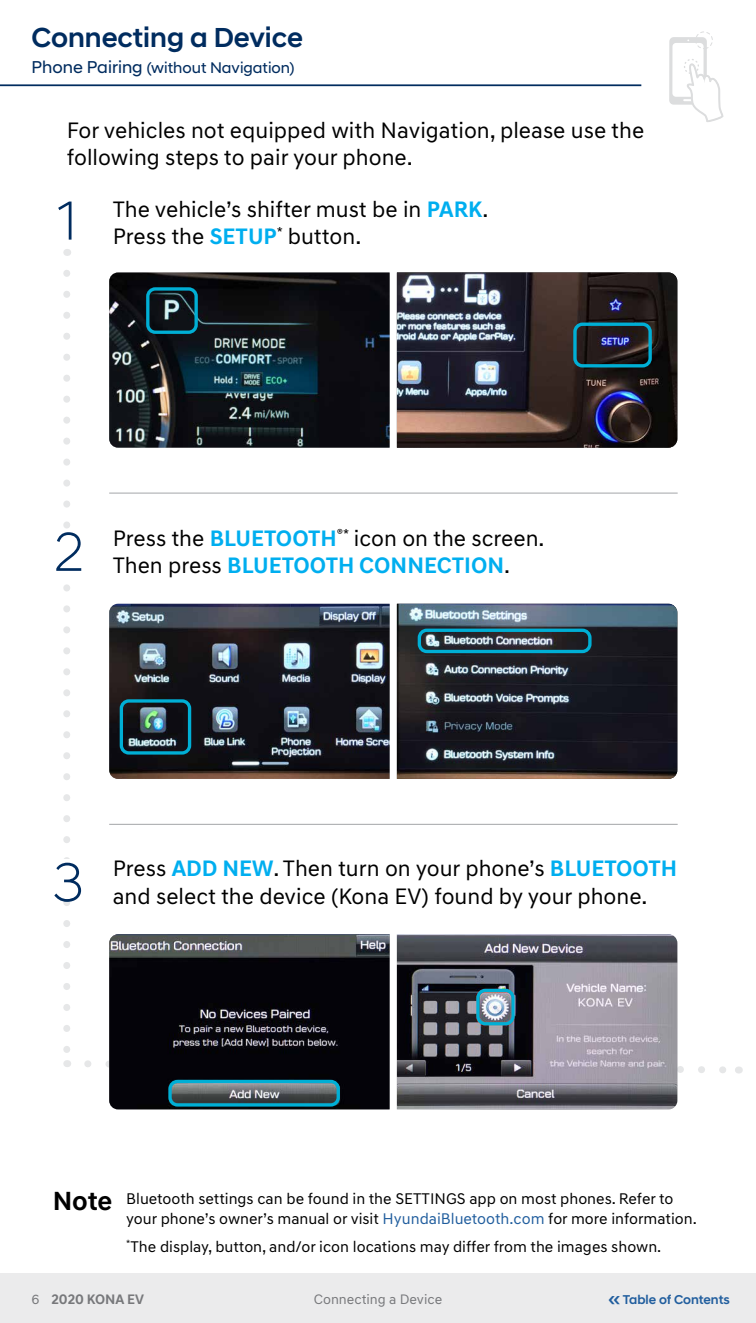
<style>
.page{position:relative;width:756px;height:1323px;background:#fff}
.page>*{position:absolute;margin:0;border:0;box-sizing:border-box;transform-origin:0 0}
.t1{font:300 56px "Hyundai Sans Head";color:#002c5f}
.t2{font:500 28px "Hyundai Sans Head";color:#002c5f}
.t3{font:22.75px/27.3px "Hyundai Sans Text";color:#000}
.t4{font:19.25px "Hyundai Sans Text";color:#000}
.t5{font:15.75px/19.2px "Hyundai Sans Text";color:#000}
.t6{font:15.75px "Hyundai Sans Head";color:#002c5f}
.t7{font:14px "Hyundai Sans Text";color:#77787b}
.t8{font:700 14px "Hyundai Sans Text";color:#77787b}
.t9{font:500 12.95px "Hyundai Sans Head";letter-spacing:-.005em;color:#215e9e}
.s1{font-size:17.5px}
.s2{font-weight:700;color:#00aeef}
.s3{font-weight:700;font-size:26.78px}
.s4{color:#215e9e}
.s5{font-weight:400}
.s6{font-size:19.6px}
</style>
<div class="page">
<div style="left:0;top:1274px;width:756px;height:49px;background:#ebebec"></div>
<hr style="left:0;top:84px;width:641px;height:2px;background:#002c5f">
<svg style="left:669px;top:31px;width:55px;height:91px"></svg>
<img style="left:109px;top:273px;width:281px;height:175px">
<svg style="left:63px;top:273px;width:7px;height:780px"></svg>
<svg style="left:84px;top:1057px;width:655px;height:20px"></svg>
<hr style="left:109px;top:824px;width:569px;height:1px;background:#a3a5a8">
<hr style="left:109px;top:493px;width:569px;height:1px;background:#a3a5a8">
<div style="left:146px;top:287px;width:52px;height:47px;border:3px solid #00afd5;border-radius:7px"></div>
<img style="left:397px;top:273px;width:280px;height:175px">
<div style="left:573px;top:323px;width:79px;height:44px;border:3px solid #00afd5;border-radius:8px"></div>
<img style="left:109px;top:604px;width:281px;height:175px">
<div style="left:120px;top:699px;width:71px;height:56px;border:3px solid #00afd5;border-radius:7px"></div>
<img style="left:397px;top:604px;width:280px;height:175px">
<img style="left:397px;top:934px;width:280px;height:175px">
<img style="left:109px;top:934px;width:281px;height:175px">
<div style="left:168px;top:1080px;width:172px;height:27px;border:3px solid #00afd5;border-radius:8px"></div>
<div style="left:418px;top:629px;width:174px;height:24px;border:3px solid #00afd5;border-radius:8px"></div>
<div style="left:476px;top:989px;width:39px;height:36px;border:3px solid #00afd5;border-radius:8px"></div>
<div style="left:41px;top:859px;width:43px;height:42px;background:#fff"></div>
<div style="left:41px;top:529px;width:43px;height:42px;background:#fff"></div>
<p class="t2" style="left:32px;top:21px;width:273px">Connecting a Device</p>
<p class="t6" style="left:32px;top:58px;width:265px"><span class="s1">Phone Pairing</span> (without Navigation)</p>
<p class="t3" style="left:67px;top:117px;width:579px">For vehicles not equipped with Navigation, please use the following steps to pair your phone.</p>
<p class="t4" style="left:138px;top:141px;width:87px">Smart Car</p>
<p class="t4" style="left:290px;top:141px;width:39px">Turn</p>
<h1 class="t1" style="left:58px;top:187px;width:20px">1</h1>
<p class="t3" style="left:113px;top:195px;width:377px">The vehicle’s shifter must be in <span class="s2">PARK</span>.<br>Press the <span class="s2">SETUP</span><sup>*</sup> button.</p>
<h1 class="t1" style="left:54px;top:519px;width:31px">2</h1>
<p class="t3" style="left:113px;top:525px;width:433px">Press the <span class="s2">BLUETOOTH</span><sup>®*</sup> icon on the screen.<br>Then press <span class="s2">BLUETOOTH CONNECTION</span>.</p>
<h1 class="t1" style="left:53px;top:849px;width:32px">3</h1>
<p class="t3" style="left:113px;top:855px;width:566px">Press <span class="s2">ADD NEW</span>. Then turn on your phone’s <span class="s2">BLUETOOTH </span>and select the device (Kona EV) found by your phone.</p>
<p class="t5" style="left:126px;top:1189px;width:572px;text-indent:-73px"><span class="s3">Note</span> Bluetooth settings can be found in the SETTINGS app on most phones. Refer to your phone’s owner’s manual or visit <span class="s4">HyundaiBluetooth.com</span> for more information.</p>
<p class="t5" style="left:126px;top:1237px;width:537px"><sup>*</sup>The display, button, and/or icon locations may differ from the images shown.</p>
<p class="t8" style="left:32px;top:1290px;width:114px"><span class="s5">6</span> 2020 KONA EV</p>
<p class="t7" style="left:314px;top:1291px;width:130px">Connecting a Device</p>
<p class="t9" style="left:609px;top:1292px;width:123px"><span class="s6">«</span> Table of Contents</p>
</div>
